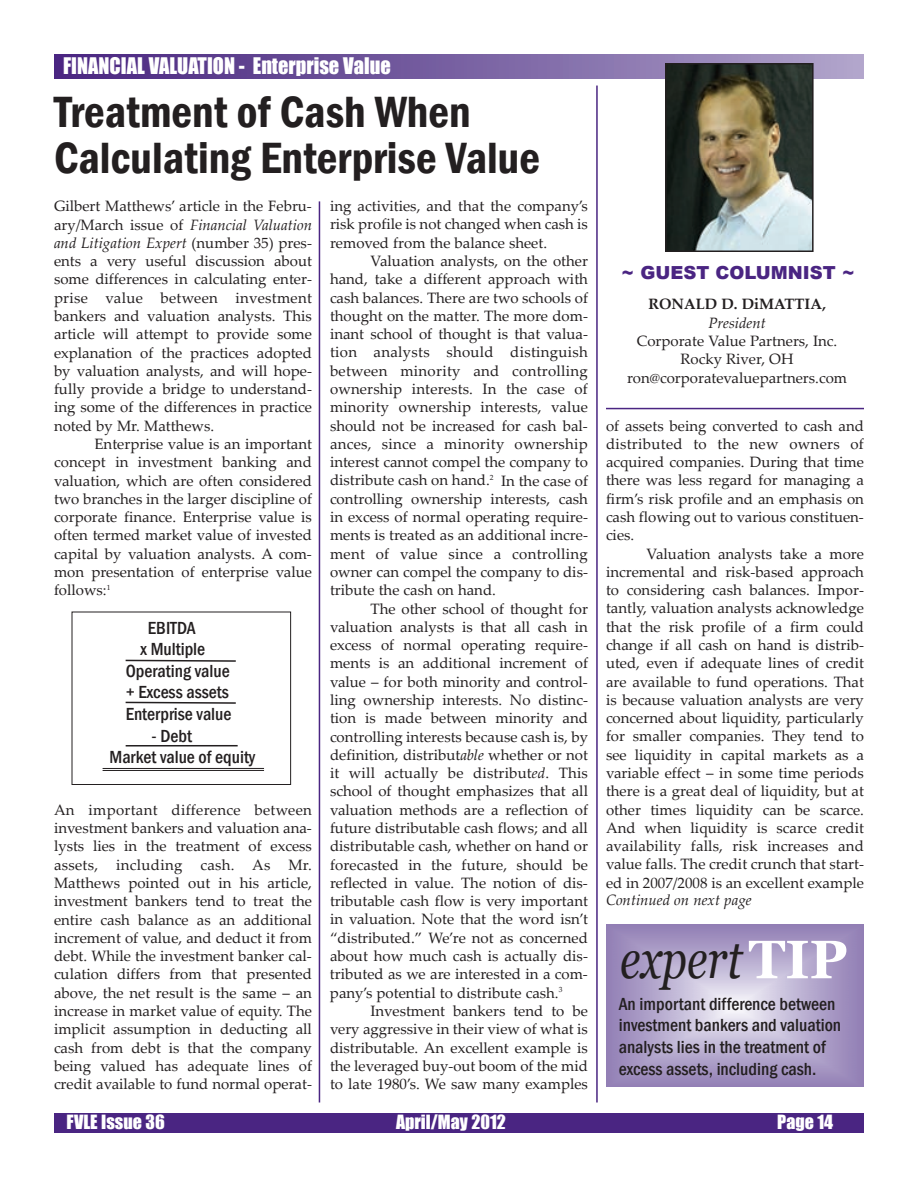
<style>
.page{position:relative;width:918px;height:1188px;background:#fff}
.page>*{position:absolute;margin:0;border:0;box-sizing:border-box;transform-origin:0 0}
.t1{font:italic 54px "Georgia";color:#231f20;scale:.8 1}
.t2{font:600 condensed 45px/46.5px "Franklin Gothic";color:#231f20}
.t3{font:21px "Impact";color:#fff}
.t4{font:500 condensed 18px/21.6px "Franklin Gothic";color:#231f20}
.t5{font:18px "Impact";color:#fff}
.t6{font:900 18px "Arial";color:#4a2582}
.t7{font:15px/18.3px "Palatino Linotype";color:#231f20;text-align:justify}
.t8{font:italic 15px "Palatino Linotype";color:#231f20}
.t9{font:700 15px "Palatino Linotype";color:#231f20}
.s1{font-style:italic}
.s2{font-weight:700;font-style:normal;color:#fff}
</style>
<div class="page">
<div style="left:54px;top:1113px;width:810px;height:20px;background:#4a2582"></div>
<div style="left:54px;top:54px;width:810px;height:24px;background:linear-gradient(to right,#46237e,#aea2c9)"></div>
<hr style="left:319px;top:201px;width:1px;height:902px;background:#4a2582">
<hr style="left:596px;top:86px;width:2px;height:1016px;background:#4a2582">
<svg style="left:606px;top:925px;width:258px;height:162px;background:#b0a3ca"></svg>
<div style="left:72px;top:612px;width:219px;height:173px;border:1px solid #231f20"></div>
<svg style="left:125px;top:659px;width:111px;height:3px"></svg>
<svg style="left:125px;top:701px;width:111px;height:3px"></svg>
<hr style="left:126px;top:745px;width:112px;height:2px;background:#231f20">
<hr style="left:103px;top:768px;width:161px;height:1px;background:#231f20">
<hr style="left:103px;top:770px;width:161px;height:1px;background:#231f20">
<img style="left:668px;top:66px;width:143px;height:183px">
<div style="left:665px;top:63px;width:149px;height:189px;border:2px solid #231f20"></div>
<hr style="left:606px;top:408px;width:258px;height:1px;background:#4a2582">
<h3 class="t3" style="left:63px;top:53px;width:329px">financial valuation - Enterprise value</h3>
<h2 class="t2" style="left:54px;top:88px;width:488px">Treatment of Cash When<br>Calculating Enterprise Value</h2>
<p class="t7" style="left:54px;top:199px;width:260px">Gilbert Matthews’ article in the Febru&shy;ary/March issue of <span class="s1">Financial Valuation and Litigation Expert</span> (number 35) pres&shy;ents a very useful discussion about some differences in calculating enter&shy;prise value between investment bankers and valuation analysts. This article will attempt to provide some explanation of the practices adopted by valuation analysts, and will hope&shy;fully provide a bridge to understand&shy;ing some of the differences in practice noted by Mr. Matthews.</p>
<p class="t7" style="left:54px;top:436px;width:260px;text-indent:40px">Enterprise value is an important concept in investment banking and valuation, which are often considered two branches in the larger discipline of corporate finance. Enterprise value is often termed market value of invested capital by valuation analysts. A com&shy;mon presentation of enterprise value follows:<sup>1</sup></p>
<p class="t4" style="left:148px;top:617px;width:49px">EBITDA</p>
<p class="t4" style="left:141px;top:638px;width:66px">x Multiple</p>
<p class="t4" style="left:126px;top:660px;width:105px">Operating value</p>
<p class="t4" style="left:126px;top:681px;width:105px">+ Excess assets</p>
<p class="t4" style="left:126px;top:703px;width:107px">Enterprise value</p>
<p class="t4" style="left:109px;top:725px;width:147px;text-indent:42px">- Debt<br>Market value of equity</p>
<p class="t7" style="left:54px;top:802px;width:260px">An important difference between investment bankers and valuation ana&shy;lysts lies in the treatment of excess assets, including cash. As Mr.<br>Matthews pointed out in his article, investment bankers tend to treat the entire cash balance as an additional increment of value, and deduct it from debt. While the investment banker cal&shy;culation differs from that presented above, the net result is the same – an increase in market value of equity. The implicit assumption in deducting all cash from debt is that the company being valued has adequate lines of credit available to fund normal operat-</p>
<p class="t7" style="left:330px;top:199px;width:260px">ing activities, and that the company’s risk profile is not changed when cash is removed from the balance sheet.</p>
<p class="t7" style="left:330px;top:253px;width:260px;text-indent:40px">Valuation analysts, on the other hand, take a different approach with cash balances. There are two schools of thought on the matter. The more dom&shy;inant school of thought is that valua&shy;tion analysts should distinguish between minority and controlling ownership interests. In the case of minority ownership interests, value should not be increased for cash bal&shy;ances, since a minority ownership interest cannot compel the company to distribute cash on hand.<sup>2</sup> In the case of controlling ownership interests, cash in excess of normal operating require&shy;ments is treated as an additional incre&shy;ment of value since a controlling owner can compel the company to dis&shy;tribute the cash on hand.</p>
<p class="t7" style="left:330px;top:601px;width:260px;text-indent:41px">The other school of thought for valuation analysts is that all cash in excess of normal operating require&shy;ments is an additional increment of value – for both minority and control&shy;ling ownership interests. No distinc&shy;tion is made between minority and controlling interests because cash is, by definition, distribut<span class="s1">able</span> whether or not it will actually be distribut<span class="s1">ed</span>. This school of thought emphasizes that all valuation methods are a reflection of future distributable cash flows; and all distributable cash, whether on hand or forecasted in the future, should be reflected in value. The notion of dis&shy;tributable cash flow is very important in valuation. Note that the word isn’t “distributed.” We’re not as concerned about how much cash is actually dis&shy;tributed as we are interested in a com&shy;pany’s potential to distribute cash.<sup>3</sup></p>
<p class="t7" style="left:330px;top:1003px;width:260px;text-indent:40px">Investment bankers tend to be very aggressive in their view of what is distributable. An excellent example is the leveraged buy-out boom of the mid to late 1980’s. We saw many examples</p>
<p class="t6" style="left:622px;top:259px;width:234px">~ GUEST COLUMNIST ~</p>
<p class="t9" style="left:648px;top:299px;width:179px">RONALD D. DIMATTIA,</p>
<p class="t8" style="left:708px;top:317px;width:59px">President</p>
<p class="t7" style="left:627px;top:334px;width:222px;text-align:center">Corporate Value Partners, Inc.<br>Rocky River, OH ron@corporatevaluepartners.com</p>
<p class="t7" style="left:606px;top:418px;width:260px">of assets being converted to cash and distributed to the new owners of acquired companies. During that time there was less regard for managing a firm’s risk profile and an emphasis on cash flowing out to various constituen&shy;cies.</p>
<p class="t7" style="left:606px;top:546px;width:260px;text-indent:40px">Valuation analysts take a more incremental and risk-based approach to considering cash balances. Impor&shy;tantly, valuation analysts acknowledge that the risk profile of a firm could change if all cash on hand is distrib&shy;uted, even if adequate lines of credit are available to fund operations. That is because valuation analysts are very concerned about liquidity, particularly for smaller companies. They tend to see liquidity in capital markets as a variable effect – in some time periods there is a great deal of liquidity, but at other times liquidity can be scarce.<br>And when liquidity is scarce credit availability falls, risk increases and value falls. The credit crunch that start&shy;ed in 2007/2008 is an excellent example</p>
<p class="t8" style="left:606px;top:894px;width:147px">Continued on next page</p>
<h1 class="t1" style="left:620px;top:928px;width:286px">expert<span class="s2">TIP</span></h1>
<p class="t4" style="left:619px;top:993px;width:224px">An important difference between investment bankers and valuation analysts lies in the treatment of excess assets, including cash.</p>
<p class="t5" style="left:66px;top:1111px;width:100px">fvlE issue 36</p>
<p class="t5" style="left:396px;top:1111px;width:112px">april/May 2012</p>
<p class="t5" style="left:777px;top:1111px;width:57px">Page 14</p>
</div>
